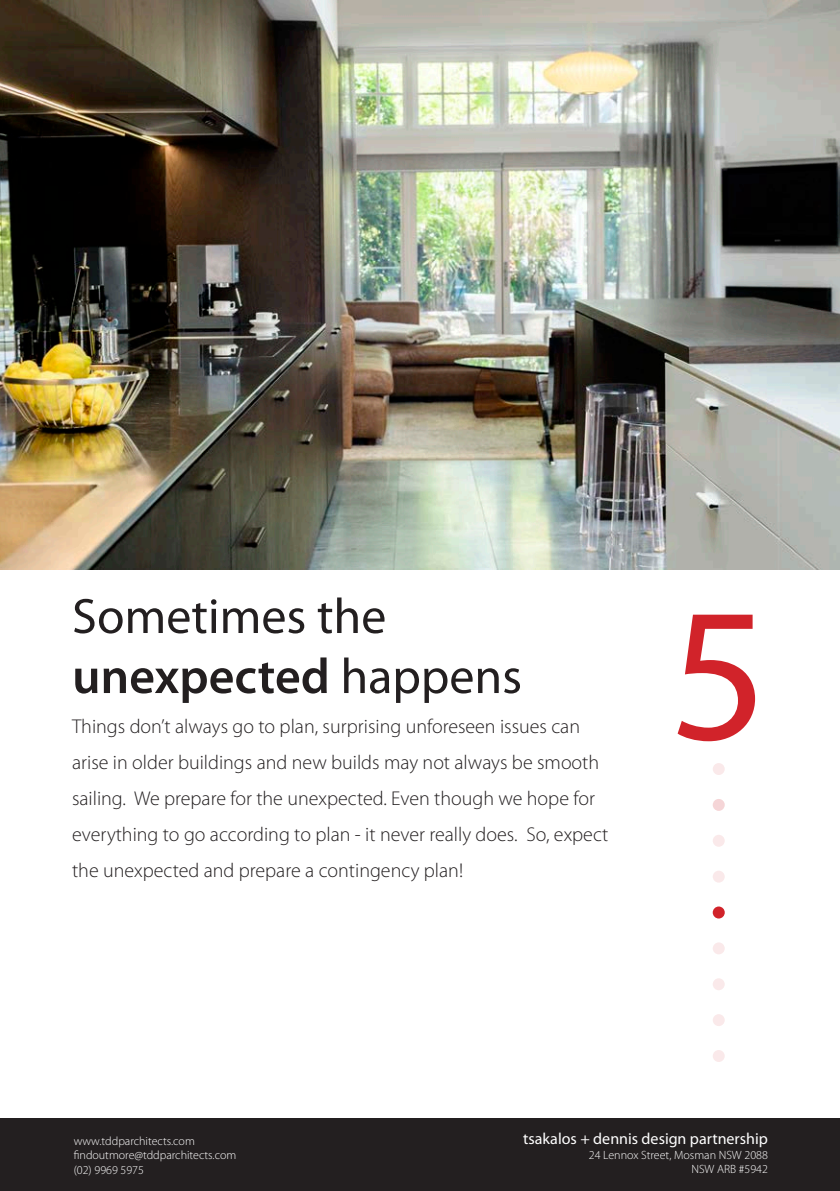
<style>
.page{position:relative;width:840px;height:1191px;background:#fff}
.page>*{position:absolute;margin:0;border:0;box-sizing:border-box;transform-origin:0 0}
.t1{font:191.4px "Myriad Pro";color:#d1232a}
.t2{font:50px/60px "Myriad Pro";color:#231f20}
.t3{font:300 20px/36px "Myriad Pro";color:#231f20}
.t4{font:16px "Myriad Pro";color:#fff}
.t5{font:300 12px/14.4px "Myriad Pro";color:#fff;text-align:right}
.s1{font-weight:600}
</style>
<div class="page">
<div style="left:0;top:1119px;width:839px;height:72px;background:#231f20"></div>
<div style="left:712px;top:763px;width:12px;height:12px;background:#fae9ea;border-radius:50%"></div>
<div style="left:712px;top:834px;width:12px;height:12px;background:#fae9ea;border-radius:50%"></div>
<div style="left:712px;top:870px;width:12px;height:12px;background:#fae9ea;border-radius:50%"></div>
<div style="left:712px;top:906px;width:12px;height:12px;background:#d1232a;border-radius:50%"></div>
<div style="left:712px;top:942px;width:12px;height:12px;background:#fae9ea;border-radius:50%"></div>
<div style="left:712px;top:978px;width:12px;height:12px;background:#fae9ea;border-radius:50%"></div>
<div style="left:712px;top:1014px;width:12px;height:12px;background:#fae9ea;border-radius:50%"></div>
<div style="left:712px;top:1050px;width:12px;height:12px;background:#fae9ea;border-radius:50%"></div>
<svg style="left:712px;top:799px;width:12px;height:12px"></svg>
<img style="left:0;top:0;width:839px;height:570px">
<p class="t2" style="left:72px;top:587px;width:451px">Sometimes the <span class="s1">unexpected</span> happens</p>
<p class="t3" style="left:72px;top:708px;width:537px">Things don’t always go to plan, surprising unforeseen issues can arise in older buildings and new builds may not always be smooth sailing. We prepare for the unexpected. Even though we hope for everything to go according to plan - it never really does. So, expect the unexpected and prepare a contingency plan!</p>
<p class="t1" style="left:669px;top:570px;width:100px">5</p>
<p class="t5" style="left:74px;top:1134px;width:164px;text-align:left">www.tddparchitects.com findoutmore@tddparchitects.com (02) 9969 5975</p>
<p class="t4" style="left:523px;top:1130px;width:246px">tsakalos + dennis design partnership</p>
<p class="t5" style="left:588px;top:1147px;width:180px">24 Lennox Street, Mosman NSW 2088<br>NSW ARB #5942</p>
</div>
